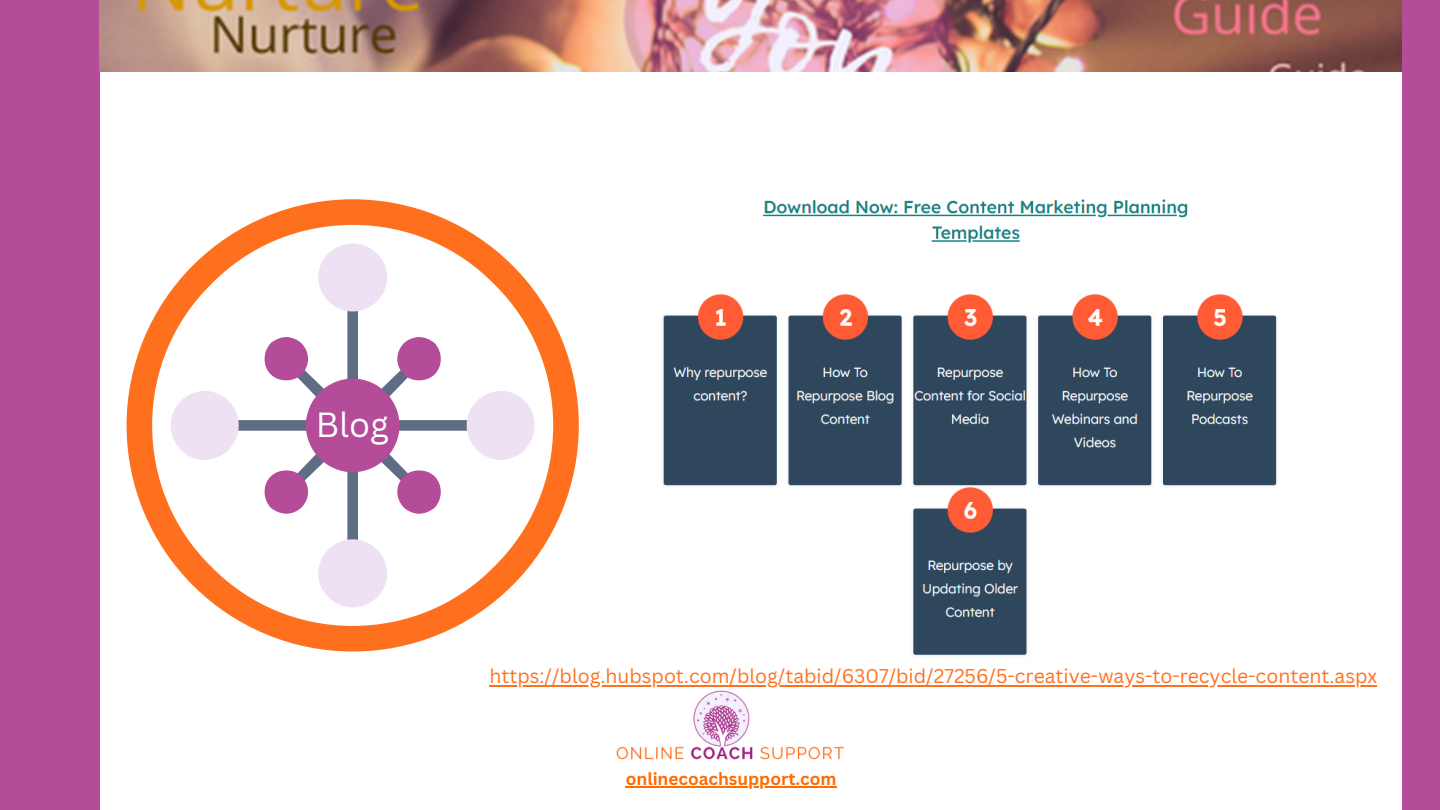
<style>
.page{position:relative;width:1440px;height:810px;background:#fff}
.page>*{position:absolute;margin:0;border:0;box-sizing:border-box;transform-origin:0 0}
.t1{font:34px "Canva Sans";color:#fff}
.t2{font:19.4px "Canva Sans";color:#ff701e}
.t3{font:700 17.2px "Canva Sans";color:#ff6b00}
</style>
<div class="page">
<div style="left:0;top:0;width:99px;height:810px;background:#b44c99"></div>
<div style="left:1402px;top:0;width:38px;height:810px;background:#b44c99"></div>
<img style="left:99px;top:0;width:1303px;height:72px">
<img style="left:578px;top:686px;width:295px;height:74px">
<img style="left:663px;top:199px;width:614px;height:457px">
<hr style="left:626px;top:786px;width:211px;height:2px;background:#ff6b00">
<svg style="left:127px;top:199px;width:452px;height:453px"></svg>
<svg style="left:152px;top:225px;width:401px;height:401px"></svg>
<div style="left:347px;top:301px;width:11px;height:88px;background:#5e6d84;border-radius:5px"></div>
<div style="left:318px;top:243px;width:69px;height:68px;background:#eee1f4;border-radius:50%"></div>
<div style="left:389px;top:420px;width:88px;height:11px;background:#5e6d84;border-radius:5px"></div>
<div style="left:467px;top:391px;width:68px;height:69px;background:#eee1f4;border-radius:50%"></div>
<div style="left:347px;top:462px;width:11px;height:88px;background:#5e6d84;border-radius:5px"></div>
<div style="left:318px;top:539px;width:69px;height:68px;background:#eee1f4;border-radius:50%"></div>
<div style="left:228px;top:420px;width:88px;height:11px;background:#5e6d84;border-radius:5px"></div>
<div style="left:171px;top:391px;width:68px;height:69px;background:#eee1f4;border-radius:50%"></div>
<svg style="left:377px;top:337px;width:66px;height:64px"></svg>
<svg style="left:377px;top:449px;width:66px;height:65px"></svg>
<svg style="left:263px;top:449px;width:66px;height:65px"></svg>
<svg style="left:263px;top:337px;width:66px;height:64px"></svg>
<div style="left:306px;top:379px;width:94px;height:93px;background:#b44c99;border-radius:50%"></div>
<hr style="left:489px;top:685px;width:888px;height:1px;background:#ff701e">
<h1 class="t1" style="left:316px;top:401px;width:132px">BlogBlog</h1>
<p class="t2" style="left:489px;top:663px;width:889px">https://blog.hubspot.com/blog/tabid/6307/bid/27256/5-creative-ways-to-recycle-content.aspx</p>
<p class="t3" style="left:626px;top:767px;width:212px">onlinecoachsupport.com</p>
</div>
